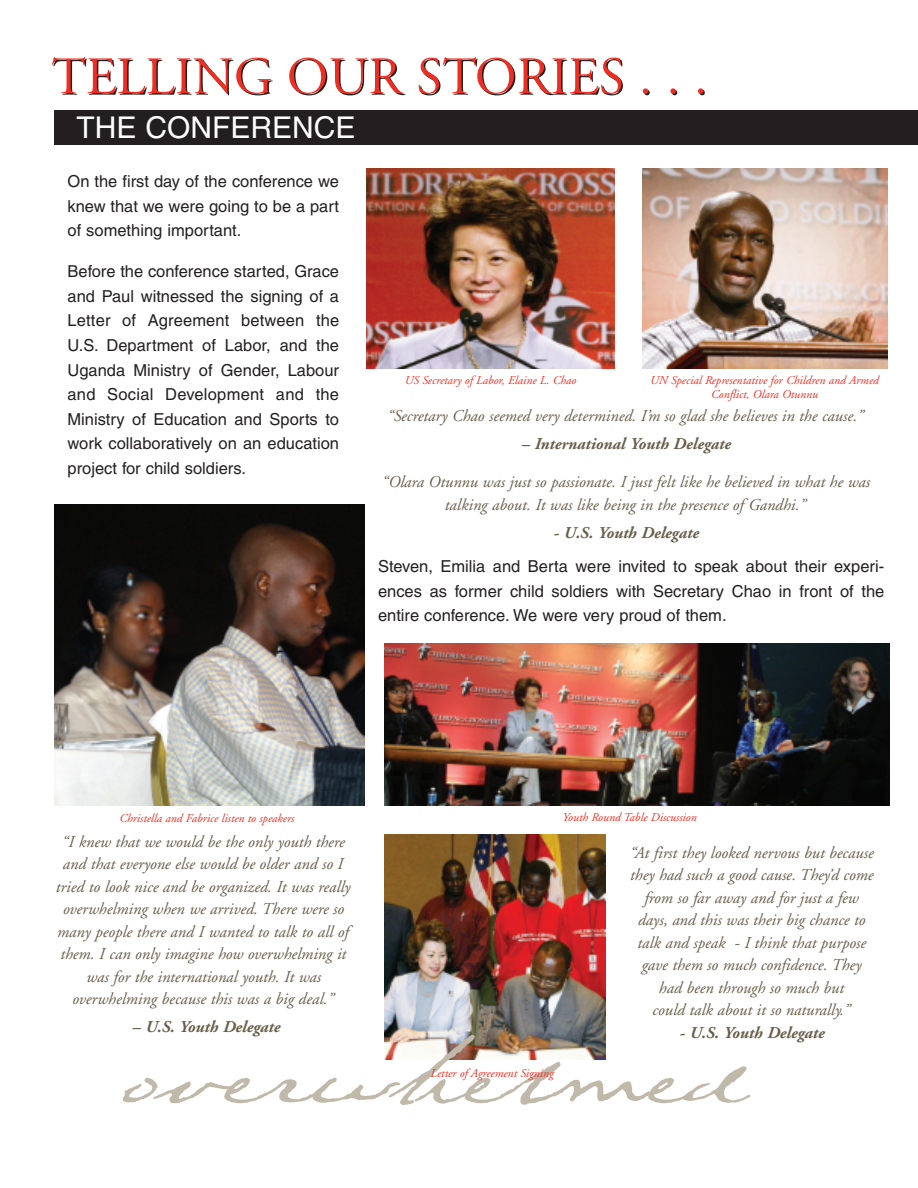
<style>
.page{position:relative;width:918px;height:1188px;background:#fff}
.page>*{position:absolute;margin:0;border:0;box-sizing:border-box;transform-origin:0 0}
.t1{font:126.75px "Texas Hero";letter-spacing:-.005em;color:#c0b9aa}
.t2{font:52.5px "Adobe Garamond Titling";color:#231f20}
.t3{font:30px "Helvetica";color:#fff}
.t4{font:italic 16.5px/22.5px "Adobe Garamond";color:#685d49;text-align:center}
.t5{font:16.5px/24.6px "Helvetica";color:#231f20;text-align:justify}
.t6{font:italic 700 16.5px "Adobe Garamond";color:#685d49}
.t7{font:italic 12px/14.4px "Adobe Garamond";color:#ee2e22;text-align:center}
</style>
<div class="page">
<div style="left:54px;top:111px;width:864px;height:34px;background:#231f20"></div>
<img style="left:366px;top:168px;width:248px;height:201px">
<img style="left:642px;top:168px;width:246px;height:201px">
<img style="left:54px;top:504px;width:310px;height:301px">
<img style="left:385px;top:643px;width:505px;height:162px">
<img style="left:385px;top:834px;width:220px;height:225px">
<h2 class="t2" style="left:53px;top:46px;width:658px">TELLING OUR STORIES . . .</h2>
<h3 class="t3" style="left:76px;top:116px;width:281px">THE CONFERENCE</h3>
<p class="t5" style="left:68px;top:171px;width:273px">On the first day of the conference we knew that we were going to be a part of something important.</p>
<p class="t5" style="left:68px;top:261px;width:273px">Before the conference started, Grace and Paul witnessed the signing of a Letter of Agreement between the U.S. Department of Labor, and the Uganda Ministry of Gender, Labour and Social Development and the Ministry of Education and Sports to work collaboratively on an education project for child soldiers.</p>
<p class="t7" style="left:405px;top:374px;width:173px">US Secretary of Labor, Elaine L. Chao</p>
<p class="t7" style="left:650px;top:374px;width:230px">UN Special Representative for Children and Armed<br>Conflict, Olara Otunnu</p>
<p class="t4" style="left:387px;top:406px;width:477px">“Secretary Chao seemed very determined. I’m so glad she believes in the cause.”</p>
<p class="t6" style="left:522px;top:437px;width:211px">– International Youth Delegate</p>
<p class="t4" style="left:382px;top:472px;width:490px">“Olara Otunnu was just so passionate. I just felt like he believed in what he was talking about. It was like being in the presence of Gandhi.”</p>
<p class="t6" style="left:554px;top:526px;width:147px">- U.S. Youth Delegate</p>
<p class="t5" style="left:378px;top:555px;width:508px">Steven, Emilia and Berta were invited to speak about their experi&shy;ences as former child soldiers with Secretary Chao in front of the entire conference. We were very proud of them.</p>
<p class="t7" style="left:119px;top:813px;width:176px">Christella and Fabrice listen to speakers</p>
<p class="t7" style="left:562px;top:811px;width:136px">Youth Round Table Discussion</p>
<p class="t4" style="left:56px;top:832px;width:296px">“I knew that we would be the only youth there and that everyone else would be older and so I tried to look nice and be organized. It was really overwhelming when we arrived. There were so many people there and I wanted to talk to all of them. I can only imagine how overwhelming it was for the international youth. It was overwhelming because this was a big deal.”</p>
<p class="t6" style="left:133px;top:1020px;width:149px">– U.S. Youth Delegate</p>
<p class="t4" style="left:630px;top:843px;width:245px">“At first they looked nervous but because they had such a good cause. They’d come from so far away and for just a few days, and this was their big chance to talk and speak - I think that purpose gave them so much confidence. They had been through so much but<br>could talk about it so naturally.”</p>
<p class="t6" style="left:680px;top:1026px;width:146px">- U.S. Youth Delegate</p>
<h1 class="t1" style="left:118px;top:981px;width:631px">overwhelmed</h1>
<p class="t7" style="left:431px;top:1067px;width:125px">Letter of Agreement Signing</p>
</div>
